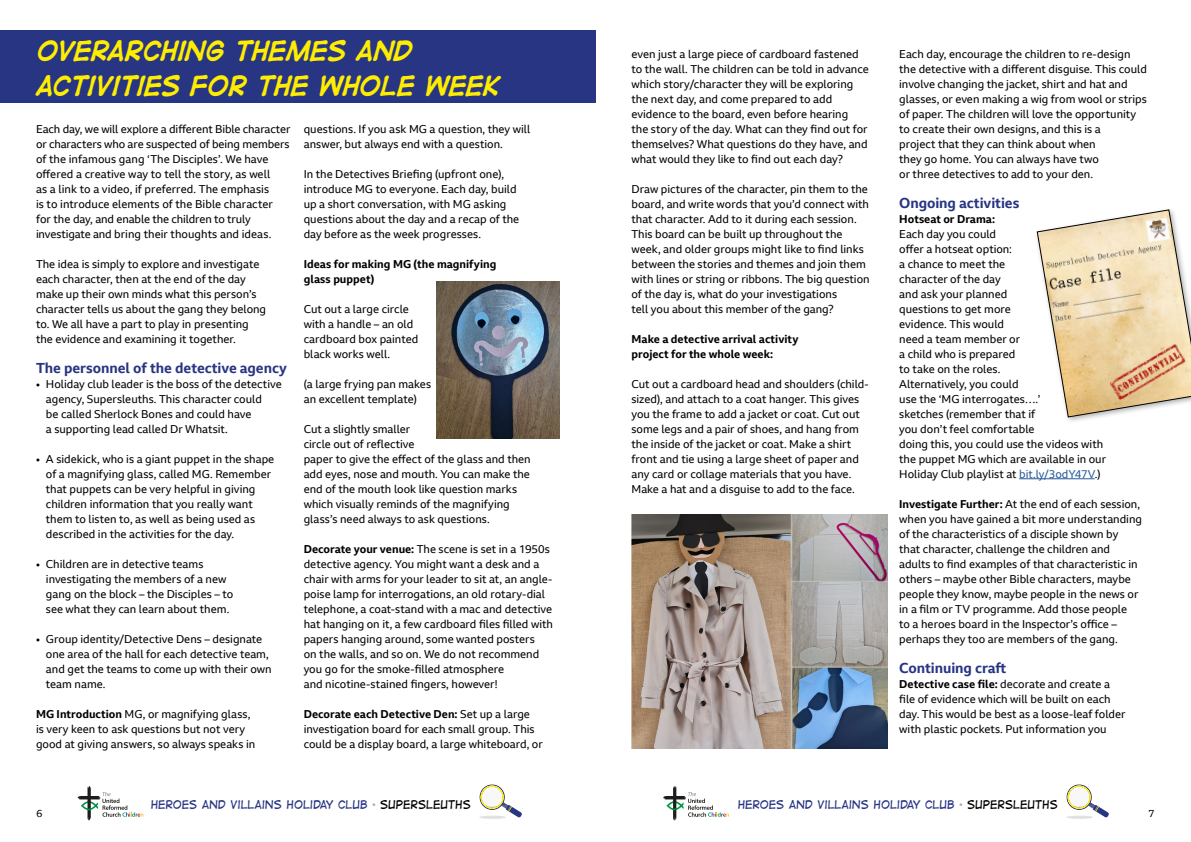
<style>
.page{position:relative;width:1191px;height:842px;background:#fff}
.page>*{position:absolute;margin:0;border:0;box-sizing:border-box;transform-origin:0 0}
.t1{font:italic 700 29px/34.8px "Digital Strip BB";color:#ffed00}
.t2{font:14px "Digital Strip BB";color:#283583}
.t3{font:700 14px "BBC Reith Sans";letter-spacing:-.005em;color:#283583}
.t4{font:11px/15px "BBC Reith Sans";color:#000}
.t5{font:700 11px/15px "BBC Reith Sans";color:#000}
.t6{font:10px "BBC Reith Serif";color:#000}
.s1{font-weight:700}
.s2{color:#a7a3cc}
.s3{color:#000}
.s4{color:#275b9b}
</style>
<div class="page">
<svg style="left:78px;top:786px;width:65px;height:34px"></svg>
<hr style="left:479px;top:816px;width:27px;height:3px;background:#010202;border-radius:50%">
<svg style="left:479px;top:784px;width:43px;height:34px"></svg>
<svg style="left:663px;top:786px;width:66px;height:34px"></svg>
<hr style="left:1066px;top:816px;width:27px;height:3px;background:#010202;border-radius:50%">
<svg style="left:1066px;top:784px;width:43px;height:34px"></svg>
<div style="left:0;top:30px;width:595px;height:73px;background:#283583"></div>
<hr style="left:1019px;top:478px;width:75px;height:1px;background:#275b9b">
<img style="left:437px;top:282px;width:122px;height:157px">
<img style="left:631px;top:514px;width:256px;height:234px">
<svg style="left:1037px;top:210px;width:154px;height:207px"></svg>
<h1 class="t1" style="left:36px;top:32px;width:465px">OVERARCHING THEMES AND<br>ACTIVITIES FOR THE WHOLE WEEK</h1>
<p class="t4" style="left:36px;top:121px;width:256px">Each day, we will explore a different Bible character or characters who are suspected of being members of the infamous gang ‘The Disciples’. We have offered a creative way to tell the story, as well<br>as a link to a video, if preferred. The emphasis<br>is to introduce elements of the Bible character for the day, and enable the children to truly investigate and bring their thoughts and ideas.</p>
<p class="t4" style="left:36px;top:256px;width:232px">The idea is simply to explore and investigate each character, then at the end of the day make up their own minds what this person’s character tells us about the gang they belong to. We all have a part to play in presenting the evidence and examining it together.</p>
<p class="t3" style="left:36px;top:359px;width:252px">The personnel of the detective agency</p>
<p class="t4" style="left:46px;top:376px;width:237px;text-indent:-10px">• Holiday club leader is the boss of the detective agency, Supersleuths. This character could<br>be called Sherlock Bones and could have<br>a supporting lead called Dr Whatsit.</p>
<p class="t4" style="left:46px;top:451px;width:230px;text-indent:-10px">• A sidekick, who is a giant puppet in the shape of a magnifying glass, called MG. Remember that puppets can be very helpful in giving children information that you really want them to listen to, as well as being used as described in the activities for the day.</p>
<p class="t4" style="left:46px;top:556px;width:189px;text-indent:-10px">• Children are in detective teams investigating the members of a new gang on the block – the Disciples – to see what they can learn about them.</p>
<p class="t4" style="left:46px;top:631px;width:227px;text-indent:-10px">• Group identity/Detective Dens – designate one area of the hall for each detective team, and get the teams to come up with their own team name.</p>
<p class="t4" style="left:36px;top:706px;width:221px"><span class="s1">MG Introduction</span> MG, or magnifying glass, is very keen to ask questions but not very good at giving answers, so always speaks in</p>
<p class="t4" style="left:304px;top:121px;width:228px">questions. If you ask MG a question, they will answer, but always end with a question.</p>
<p class="t4" style="left:304px;top:166px;width:217px">In the Detectives Briefing (upfront one), introduce MG to everyone. Each day, build up a short conversation, with MG asking questions about the day and a recap of the day before as the week progresses.</p>
<p class="t5" style="left:304px;top:256px;width:194px">Ideas for making MG (the magnifying glass puppet)</p>
<p class="t4" style="left:304px;top:301px;width:116px">Cut out a large circle with a handle – an old cardboard box painted black works well.</p>
<p class="t4" style="left:304px;top:376px;width:129px">(a large frying pan makes an excellent template)</p>
<p class="t4" style="left:304px;top:421px;width:228px">Cut a slightly smaller<br>circle out of reflective<br>paper to give the effect of the glass and then add eyes, nose and mouth. You can make the end of the mouth look like question marks which visually reminds of the magnifying glass’s need always to ask questions.</p>
<p class="t4" style="left:304px;top:541px;width:251px"><span class="s1">Decorate your venue:</span> The scene is set in a 1950s detective agency. You might want a desk and a chair with arms for your leader to sit at, an angle&shy;poise lamp for interrogations, an old rotary-dial telephone, a coat-stand with a mac and detective hat hanging on it, a few cardboard files filled with papers hanging around, some wanted posters<br>on the walls, and so on. We do not recommend you go for the smoke-filled atmosphere<br>and nicotine-stained fingers, however!</p>
<p class="t4" style="left:304px;top:706px;width:240px"><span class="s1">Decorate each Detective Den:</span> Set up a large investigation board for each small group. This could be a display board, a large whiteboard, or</p>
<p class="t6" style="left:37px;top:807px;width:7px">6</p>
<p class="t2" style="left:151px;top:797px;width:321px">HEROES AND VILLAINS HOLIDAY CLUB <span class="s2">•</span> <span class="s3">SUPERSLEUTHS</span></p>
<p class="t4" style="left:631px;top:46px;width:239px">even just a large piece of cardboard fastened to the wall. The children can be told in advance which story/character they will be exploring the next day, and come prepared to add evidence to the board, even before hearing<br>the story of the day. What can they find out for themselves? What questions do they have, and what would they like to find out each day?</p>
<p class="t4" style="left:631px;top:181px;width:240px">Draw pictures of the character, pin them to the board, and write words that you’d connect with that character. Add to it during each session.<br>This board can be built up throughout the week, and older groups might like to find links between the stories and themes and join them with lines or string or ribbons. The big question of the day is, what do your investigations<br>tell you about this member of the gang?</p>
<p class="t5" style="left:631px;top:331px;width:168px">Make a detective arrival activity project for the whole week:</p>
<p class="t4" style="left:631px;top:376px;width:239px">Cut out a cardboard head and shoulders (child&shy;sized), and attach to a coat hanger. This gives you the frame to add a jacket or coat. Cut out some legs and a pair of shoes, and hang from the inside of the jacket or coat. Make a shirt front and tie using a large sheet of paper and any card or collage materials that you have.<br>Make a hat and a disguise to add to the face.</p>
<p class="t4" style="left:899px;top:46px;width:249px">Each day, encourage the children to re-design the detective with a different disguise. This could involve changing the jacket, shirt and hat and glasses, or even making a wig from wool or strips of paper. The children will love the opportunity to create their own designs, and this is a<br>project that they can think about when<br>they go home. You can always have two<br>or three detectives to add to your den.</p>
<p class="t3" style="left:899px;top:194px;width:122px">Ongoing activities</p>
<p class="t5" style="left:899px;top:211px;width:97px">Hotseat or Drama:</p>
<p class="t4" style="left:899px;top:226px;width:208px">Each day you could<br>offer a hotseat option:<br>a chance to meet the<br>character of the day<br>and ask your planned<br>questions to get more<br>evidence. This would<br>need a team member or<br>a child who is prepared<br>to take on the roles.<br>Alternatively, you could<br>use the ‘MG interrogates….’<br>sketches (remember that if<br>you don’t feel comfortable<br>doing this, you could use the videos with the puppet MG which are available in our<br>Holiday Club playlist at <span class="s4">bit.ly/3odY47V</span>.)</p>
<p class="t4" style="left:899px;top:496px;width:244px"><span class="s1">Investigate Further:</span> At the end of each session, when you have gained a bit more understanding of the characteristics of a disciple shown by that character, challenge the children and adults to find examples of that characteristic in others – maybe other Bible characters, maybe people they know, maybe people in the news or in a film or TV programme. Add those people<br>to a heroes board in the Inspector’s office – perhaps they too are members of the gang.</p>
<p class="t3" style="left:899px;top:659px;width:108px">Continuing craft</p>
<p class="t4" style="left:899px;top:676px;width:228px"><span class="s1">Detective case file:</span> decorate and create a file of evidence which will be built on each day. This would be best as a loose-leaf folder with plastic pockets. Put information you</p>
<p class="t2" style="left:737px;top:797px;width:321px">HEROES AND VILLAINS HOLIDAY CLUB <span class="s2">•</span> <span class="s3">SUPERSLEUTHS</span></p>
<p class="t6" style="left:1148px;top:807px;width:7px">7</p>
</div>
